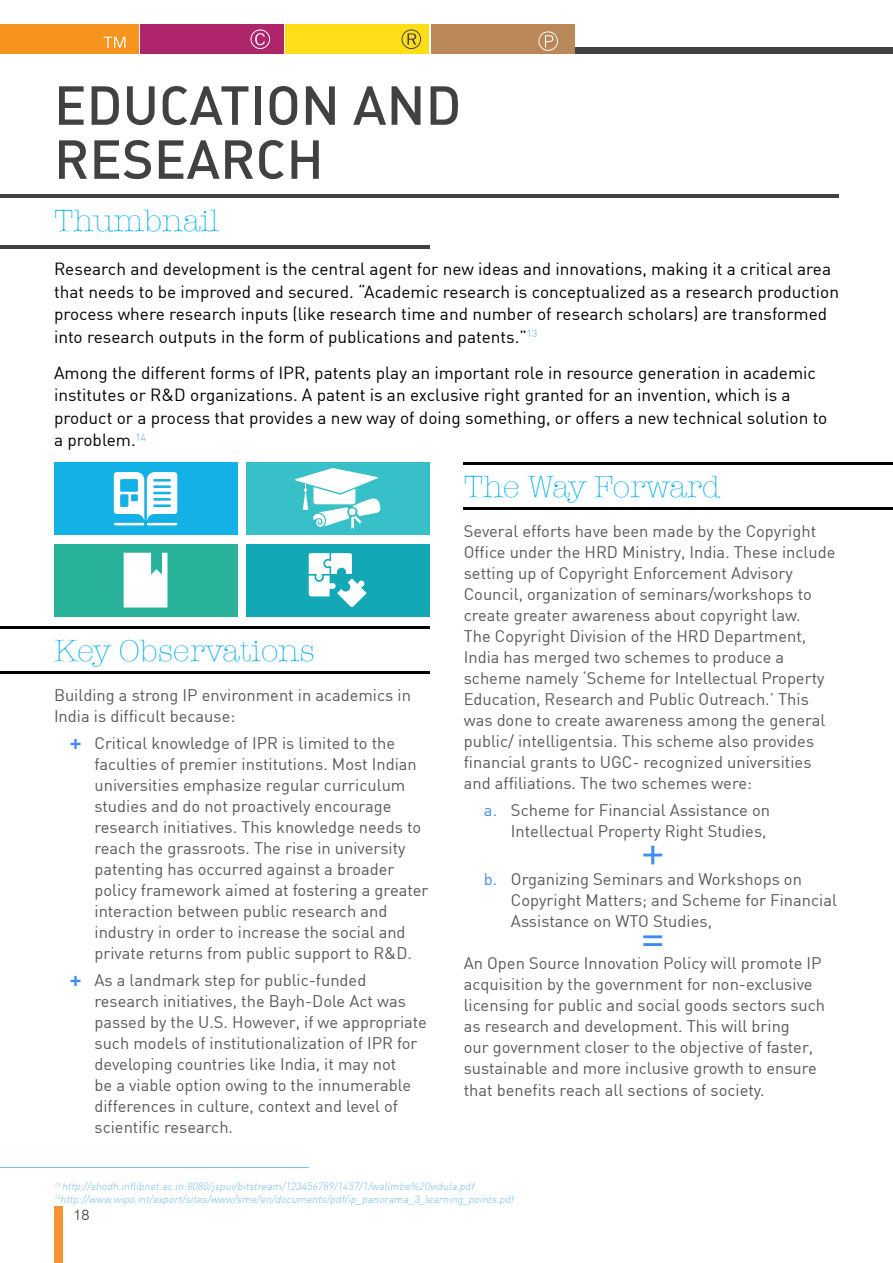
<style>
.page{position:relative;width:893px;height:1263px;background:#fff}
.page>*{position:absolute;margin:0;border:0;box-sizing:border-box;transform-origin:0 0}
.t1{font:54px/54px "DIN Medium Alternate";color:#414042}
.t2{font:45px/85.7px "DIN";color:#3d8cf2}
.t3{font:300 31.5px "American Typewriter";color:#00aeef}
.t4{font:17.25px/22.5px "DIN";color:#000}
.t5{font:16.5px/21px "DIN";color:#58595b}
.t6{font:300 15px "Swiss 721 BT";color:#414042}
.t7{font:italic 300 10.5px/12.6px "DIN";color:#75bee9}
.s1{color:#3d8cf2}
</style>
<div class="page">
<div style="left:574px;top:48px;width:319px;height:6px;background:#414042"></div>
<div style="left:54px;top:1207px;width:9px;height:56px;background:#f79433"></div>
<div style="left:0;top:24px;width:139px;height:30px;background:#f7941e"></div>
<div style="left:141px;top:24px;width:143px;height:30px;background:#ae256c"></div>
<div style="left:286px;top:24px;width:143px;height:30px;background:#ffde17"></div>
<div style="left:431px;top:24px;width:143px;height:30px;background:#ba8758"></div>
<svg style="left:103px;top:37px;width:22px;height:11px"></svg>
<svg style="left:250px;top:29px;width:20px;height:20px"></svg>
<svg style="left:402px;top:29px;width:19px;height:20px"></svg>
<svg style="left:538px;top:31px;width:20px;height:20px"></svg>
<hr style="left:0;top:245px;width:429px;height:3px;background:#414042">
<hr style="left:0;top:194px;width:839px;height:4px;background:#414042">
<hr style="left:0;top:627px;width:429px;height:2px;background:#000">
<hr style="left:0;top:672px;width:429px;height:2px;background:#000">
<hr style="left:464px;top:462px;width:429px;height:3px;background:#000">
<hr style="left:464px;top:507px;width:429px;height:3px;background:#000">
<div style="left:246px;top:544px;width:183px;height:72px;background:#13a8b5"></div>
<div style="left:246px;top:462px;width:183px;height:73px;background:#37c0c7"></div>
<div style="left:54px;top:544px;width:183px;height:72px;background:#29b29a"></div>
<div style="left:54px;top:462px;width:183px;height:73px;background:#14b1e7"></div>
<svg style="left:295px;top:468px;width:85px;height:61px"></svg>
<svg style="left:124px;top:553px;width:43px;height:54px;background:#ebf8f5"></svg>
<hr style="left:114px;top:523px;width:30px;height:2px;background:#fff">
<hr style="left:147px;top:523px;width:30px;height:2px;background:#fff">
<svg style="left:114px;top:472px;width:63px;height:48px"></svg>
<svg style="left:309px;top:553px;width:58px;height:54px"></svg>
<hr style="left:0;top:1167px;width:309px;height:1px;background:#75bee9">
<h1 class="t1" style="left:54px;top:76px;width:409px">EDUCATION AND<br>RESEARCH</h1>
<h3 class="t3" style="left:54px;top:198px;width:167px">Thumbnail</h3>
<p class="t4" style="left:54px;top:258px;width:786px">Research and development is the central agent for new ideas and innovations, making it a critical area that needs to be improved and secured. “Academic research is conceptualized as a research production process where research inputs (like research time and number of research scholars) are transformed into research outputs in the form of publications and patents.”<sup>13</sup></p>
<p class="t4" style="left:54px;top:361px;width:775px">Among the different forms of IPR, patents play an important role in resource generation in academic institutes or R&amp;D organizations. A patent is an exclusive right granted for an invention, which is a product or a process that provides a new way of doing something, or offers a new technical solution to a problem.<sup>14</sup></p>
<h3 class="t3" style="left:54px;top:628px;width:262px">Key Observations</h3>
<p class="t5" style="left:54px;top:684px;width:358px">Building a strong IP environment in academics in<br>India is difficult because:</p>
<p class="t5" style="left:94px;top:732px;width:335px">Critical knowledge of IPR is limited to the faculties of premier institutions. Most Indian universities emphasize regular curriculum studies and do not proactively encourage research initiatives. This knowledge needs to reach the grassroots. The rise in university patenting has occurred against a broader policy framework aimed at fostering a greater interaction between public research and industry in order to increase the social and private returns from public support to R&amp;D.</p>
<p class="t5" style="left:94px;top:969px;width:334px">As a landmark step for public-funded research initiatives, the Bayh-Dole Act was passed by the U.S. However, if we appropriate such models of institutionalization of IPR for developing countries like India, it may not<br>be a viable option owing to the innumerable differences in culture, context and level of scientific research.</p>
<h3 class="t3" style="left:464px;top:463px;width:258px">The Way Forward</h3>
<p class="t5" style="left:464px;top:520px;width:373px">Several efforts have been made by the Copyright Office under the HRD Ministry, India. These include setting up of Copyright Enforcement Advisory Council, organization of seminars/workshops to create greater awareness about copyright law.<br>The Copyright Division of the HRD Department, India has merged two schemes to produce a scheme namely ‘Scheme for Intellectual Property Education, Research and Public Outreach.’ This was done to create awareness among the general public/ intelligentsia. This scheme also provides financial grants to UGC- recognized universities and affiliations. The two schemes were:</p>
<p class="t5" style="left:484px;top:800px;width:288px;text-align:right"><span class="s1">a.</span> Scheme for Financial Assistance on<br>Intellectual Property Right Studies,</p>
<p class="t5" style="left:511px;top:869px;width:327px;text-indent:-27px"><span class="s1">b.</span> Organizing Seminars and Workshops on<br>Copyright Matters; and Scheme for Financial<br>Assistance on WTO Studies,</p>
<p class="t5" style="left:464px;top:953px;width:363px">An Open Source Innovation Policy will promote IP acquisition by the government for non-exclusive licensing for public and social goods sectors such as research and development. This will bring<br>our government closer to the objective of faster, sustainable and more inclusive growth to ensure that benefits reach all sections of society.</p>
<h2 class="t2" style="left:641px;top:807px;width:25px">+ =</h2>
<p class="t7" style="left:54px;top:1180px;width:464px"><sup>13</sup> http://shodh.inflibnet.ac.in:8080/jspui/bitstream/123456789/1457/1/walimbe%20vidula.pdf<br><sup>14</sup>http://www.wipo.int/export/sites/www/sme/en/documents/pdf/ip_panorama_3_learning_points.pdf</p>
<p class="t6" style="left:73px;top:1206px;width:17px">18</p>
</div>
